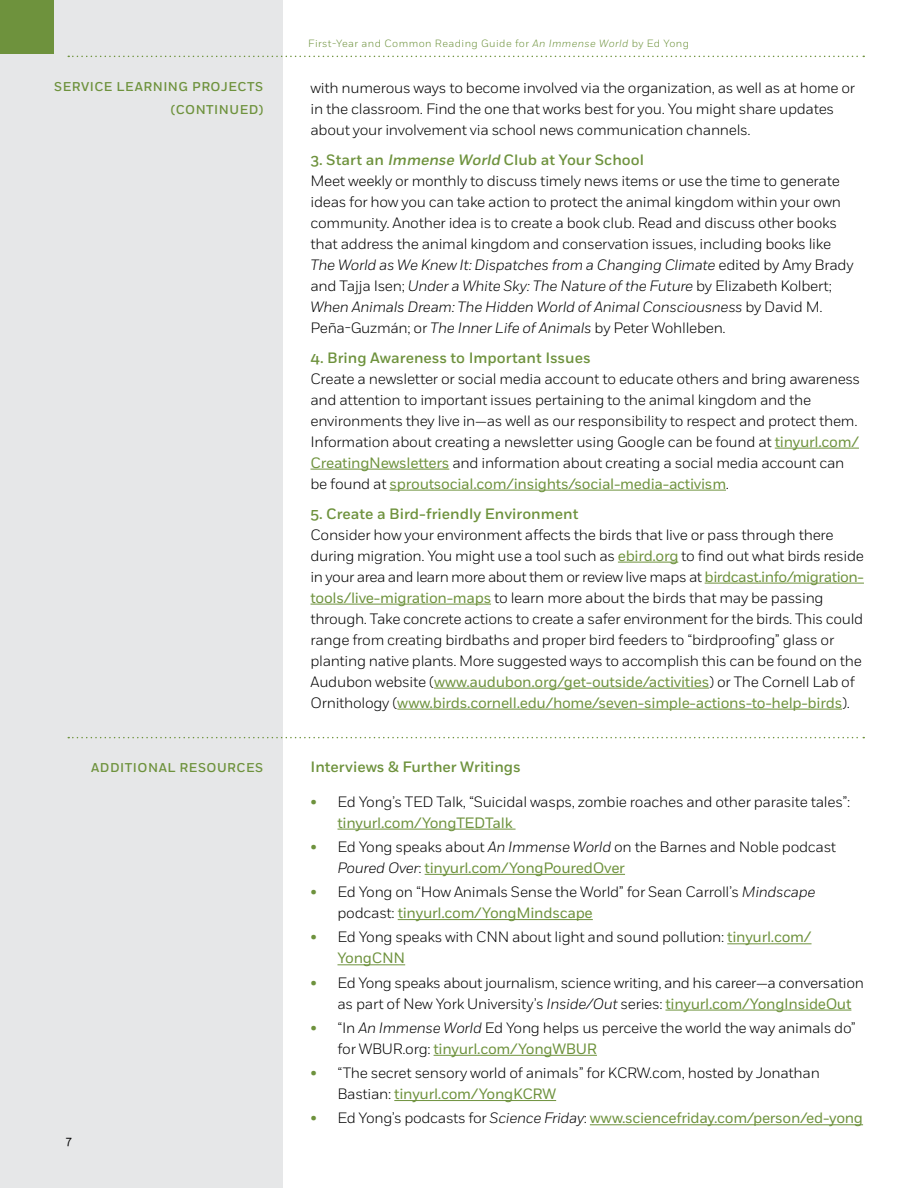
<style>
.page{position:relative;width:918px;height:1188px;background:#fff}
.page>*{position:absolute;margin:0;border:0;box-sizing:border-box;transform-origin:0 0}
.t1{font:300 15px/21px "Fort";letter-spacing:-.02em;color:#000}
.t2{font:500 15px "Fort";color:#6e923d}
.t3{font:15px "Fort";letter-spacing:-.025em;color:#6e923d}
.t4{font:500 12.75px/23.2px "Fort";letter-spacing:.04em;color:#6e923d;text-align:right}
.t5{font:12px "Fort";color:#000}
.t6{font:300 10.5px "Fort";letter-spacing:.04em;color:#6e923d}
.s1{font-style:italic}
.s2{font-weight:500;color:#6e923d}
.s3{font-weight:500;font-style:italic;color:#6e923d}
.s4{font-weight:400;color:#6e923d}
.s5{font-weight:300;color:#000}
.s6{font-weight:300;font-style:italic;color:#000}
</style>
<div class="page">
<div style="left:0;top:0;width:284px;height:1188px;background:#e6e7e8"></div>
<div style="left:0;top:0;width:54px;height:54px;background:#6e923d"></div>
<hr style="left:775px;top:448px;width:84px;height:1px;background:#6e923d">
<hr style="left:310px;top:469px;width:139px;height:1px;background:#6e923d">
<hr style="left:390px;top:490px;width:336px;height:1px;background:#6e923d">
<hr style="left:618px;top:562px;width:60px;height:1px;background:#6e923d">
<hr style="left:705px;top:583px;width:159px;height:1px;background:#6e923d">
<hr style="left:310px;top:604px;width:181px;height:1px;background:#6e923d">
<hr style="left:434px;top:688px;width:275px;height:1px;background:#6e923d">
<hr style="left:397px;top:709px;width:445px;height:1px;background:#6e923d">
<hr style="left:338px;top:829px;width:178px;height:1px;background:#6e923d">
<hr style="left:425px;top:874px;width:200px;height:1px;background:#6e923d">
<hr style="left:398px;top:919px;width:195px;height:1px;background:#6e923d">
<hr style="left:727px;top:943px;width:85px;height:1px;background:#6e923d">
<hr style="left:338px;top:964px;width:67px;height:1px;background:#6e923d">
<hr style="left:665px;top:1010px;width:186px;height:1px;background:#6e923d">
<hr style="left:434px;top:1055px;width:163px;height:1px;background:#6e923d">
<hr style="left:394px;top:1100px;width:162px;height:1px;background:#6e923d">
<hr style="left:590px;top:1124px;width:273px;height:1px;background:#6e923d">
<svg style="left:68px;top:737px;width:796px;height:1px"></svg>
<svg style="left:68px;top:56px;width:796px;height:1px"></svg>
<p class="t4" style="left:54px;top:75px;width:211px">SERVICE LEARNING PROJECTS (CONTINUED)</p>
<p class="t4" style="left:91px;top:756px;width:174px">ADDITIONAL RESOURCES</p>
<p class="t5" style="left:66px;top:1134px;width:7px">7</p>
<p class="t6" style="left:308px;top:37px;width:382px">First-Year and Common Reading Guide for <span class="s1">An Immense World</span> by Ed Yong</p>
<p class="t1" style="left:310px;top:77px;width:546px">with numerous ways to become involved via the organization, as well as at home or in the classroom. Find the one that works best for you. You might share updates about your involvement via school news communication channels.</p>
<p class="t1" style="left:310px;top:149px;width:545px"><span class="s2">3. Start an</span> <span class="s3">Immense World</span> <span class="s2">Club at Your School<br></span>Meet weekly or monthly to discuss timely news items or use the time to generate ideas for how you can take action to protect the animal kingdom within your own community. Another idea is to create a book club. Read and discuss other books that address the animal kingdom and conservation issues, including books like <span class="s1">The World as We Knew It: Dispatches from a Changing Climate</span> edited by Amy Brady and Tajja Isen; <span class="s1">Under a White Sky: The Nature of the Future</span> by Elizabeth Kolbert; <span class="s1">When Animals Dream: The Hidden World of Animal Consciousness</span> by David M.<br>Peña-Guzmán; or <span class="s1">The Inner Life of Animals</span> by Peter Wohlleben.</p>
<p class="t2" style="left:310px;top:348px;width:282px">4. Bring Awareness to Important Issues</p>
<p class="t1" style="left:310px;top:368px;width:551px">Create a newsletter or social media account to educate others and bring awareness and attention to important issues pertaining to the animal kingdom and the environments they live in—as well as our responsibility to respect and protect them.<br>Information about creating a newsletter using Google can be found at <span class="s4">tinyurl.com/ CreatingNewsletters</span> and information about creating a social media account can be found at <span class="s4">sproutsocial.com/insights/social-media-activism</span>.</p>
<p class="t2" style="left:310px;top:504px;width:269px">5. Create a Bird-friendly Environment</p>
<p class="t1" style="left:310px;top:524px;width:555px">Consider how your environment affects the birds that live or pass through there during migration. You might use a tool such as <span class="s4">ebird.org</span> to find out what birds reside in your area and learn more about them or review live maps at <span class="s4">birdcast.info/migration&shy;tools/live-migration-maps</span> to learn more about the birds that may be passing through. Take concrete actions to create a safer environment for the birds. This could range from creating birdbaths and proper bird feeders to “birdproofing” glass or planting native plants. More suggested ways to accomplish this can be found on the Audubon website (<span class="s4">www.audubon.org/get-outside/activities</span>) or The Cornell Lab of Ornithology (<span class="s4">www.birds.cornell.edu/home/seven-simple-actions-to-help-birds</span>).</p>
<p class="t2" style="left:310px;top:758px;width:212px">Interviews &amp; Further Writings</p>
<p class="t1" style="left:337px;top:791px;width:514px;text-indent:-27px"><span class="s4">•</span> Ed Yong’s TED Talk, “Suicidal wasps, zombie roaches and other parasite tales”: <span class="s4">tinyurl.com/YongTEDTalk</span></p>
<p class="t1" style="left:337px;top:836px;width:500px;text-indent:-27px"><span class="s4">•</span> Ed Yong speaks about <span class="s1">An Immense World</span> on the Barnes and Noble podcast<br><span class="s1">Poured Over</span>: <span class="s4">tinyurl.com/YongPouredOver</span></p>
<p class="t1" style="left:337px;top:881px;width:480px;text-indent:-27px"><span class="s4">•</span> Ed Yong on “How Animals Sense the World” for Sean Carroll’s <span class="s1">Mindscape </span>podcast: <span class="s4">tinyurl.com/YongMindscape</span></p>
<p class="t1" style="left:337px;top:927px;width:476px;text-indent:-27px"><span class="s4">•</span> Ed Yong speaks with CNN about light and sound pollution: <span class="s4">tinyurl.com/<br>YongCNN</span></p>
<p class="t1" style="left:337px;top:972px;width:528px;text-indent:-27px"><span class="s4">•</span> Ed Yong speaks about journalism, science writing, and his career—a conversation as part of New York University’s <span class="s1">Inside/Out</span> series: <span class="s4">tinyurl.com/YongInsideOut</span></p>
<p class="t1" style="left:337px;top:1017px;width:520px;text-indent:-27px"><span class="s4">•</span> “In <span class="s1">An Immense World</span> Ed Yong helps us perceive the world the way animals do” for WBUR.org: <span class="s4">tinyurl.com/YongWBUR</span></p>
<p class="t1" style="left:337px;top:1062px;width:484px;text-indent:-27px"><span class="s4">•</span> “The secret sensory world of animals” for KCRW.com, hosted by Jonathan<br>Bastian: <span class="s4">tinyurl.com/YongKCRW</span></p>
<p class="t3" style="left:310px;top:1109px;width:554px">• <span class="s5">Ed Yong’s podcasts for</span> <span class="s6">Science Friday</span><span class="s5">:</span> www.sciencefriday.com/person/ed-yong</p>
</div>
